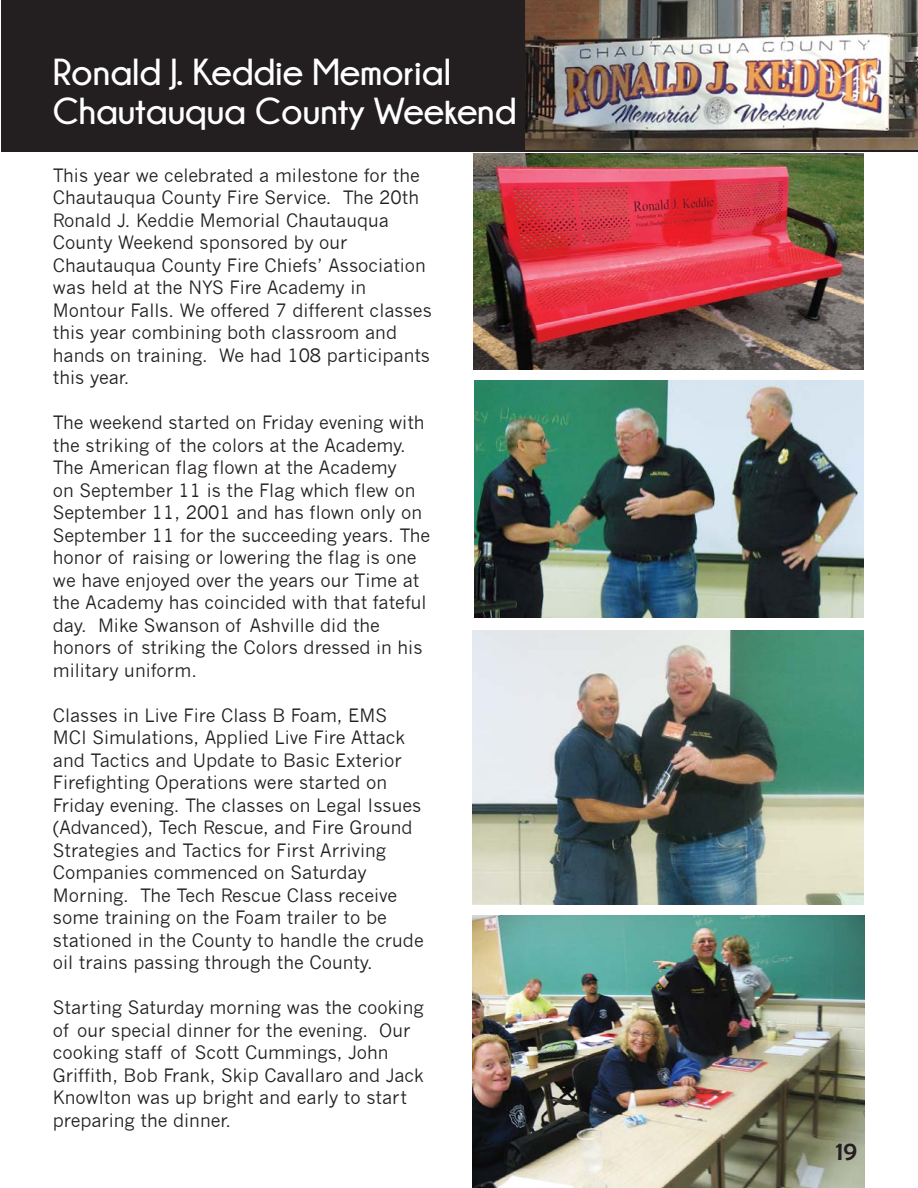
<style>
.page{position:relative;width:918px;height:1188px;background:#fff}
.page>*{position:absolute;margin:0;border:0;box-sizing:border-box;transform-origin:0 0}
.t1{font:700 37.5px/39px "Champagne&Limousines";color:#fff}
.t2{font:27px "Berlin Sans FB";color:#231f20}
.t3{font:18px/22.5px "News Gothic";color:#231f20}
</style>
<div class="page">
<img style="left:474px;top:380px;width:390px;height:238px">
<div style="left:1px;top:0;width:917px;height:151px;background:#231f20"></div>
<img style="left:472px;top:630px;width:392px;height:274px">
<img style="left:526px;top:0;width:392px;height:149px">
<img style="left:474px;top:153px;width:390px;height:216px">
<img style="left:472px;top:916px;width:393px;height:272px">
<h1 class="t1" style="left:53px;top:51px;width:465px">Ronald J. Keddie Memorial<br>Chautauqua County Weekend</h1>
<p class="t3" style="left:53px;top:164px;width:380px">This year we celebrated a milestone for the Chautauqua County Fire Service. The 20th Ronald J. Keddie Memorial Chautauqua County Weekend sponsored by our Chautauqua County Fire Chiefs’ Association was held at the NYS Fire Academy in Montour Falls. We offered 7 different classes this year combining both classroom and hands on training. We had 108 participants this year.</p>
<p class="t3" style="left:53px;top:411px;width:379px">The weekend started on Friday evening with the striking of the colors at the Academy.<br>The American flag flown at the Academy<br>on September 11 is the Flag which flew on September 11, 2001 and has flown only on September 11 for the succeeding years. The honor of raising or lowering the flag is one we have enjoyed over the years our Time at the Academy has coincided with that fateful day. Mike Swanson of Ashville did the honors of striking the Colors dressed in his military uniform.</p>
<p class="t3" style="left:53px;top:704px;width:372px">Classes in Live Fire Class B Foam, EMS MCI Simulations, Applied Live Fire Attack and Tactics and Update to Basic Exterior Firefighting Operations were started on Friday evening. The classes on Legal Issues (Advanced), Tech Rescue, and Fire Ground Strategies and Tactics for First Arriving Companies commenced on Saturday Morning. The Tech Rescue Class receive some training on the Foam trailer to be stationed in the County to handle the crude oil trains passing through the County.</p>
<p class="t3" style="left:53px;top:996px;width:372px">Starting Saturday morning was the cooking of our special dinner for the evening. Our cooking staff of Scott Cummings, John Griffith, Bob Frank, Skip Cavallaro and Jack Knowlton was up bright and early to start preparing the dinner.</p>
<h2 class="t2" style="left:836px;top:1136px;width:23px">19</h2>
</div>
